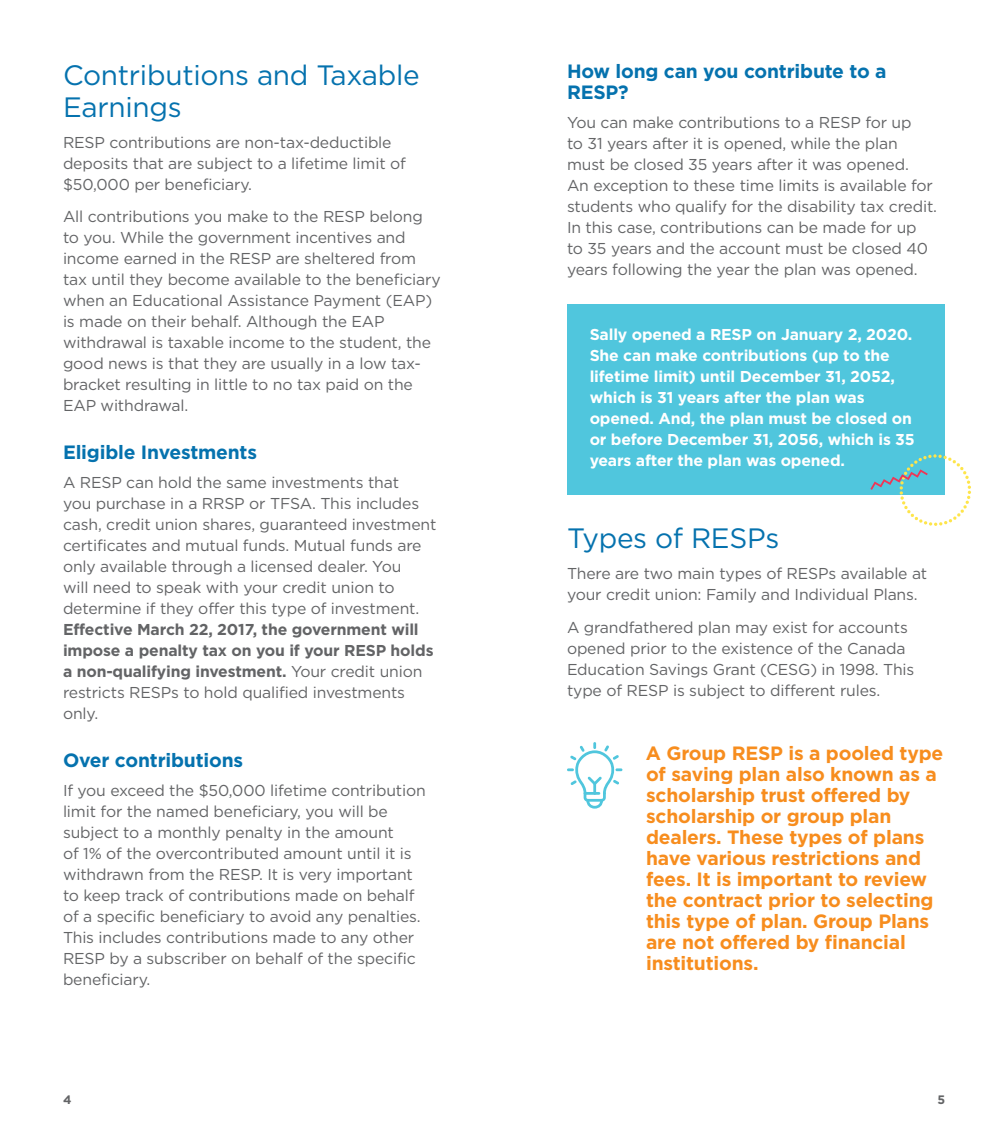
<style>
.page{position:relative;width:1008px;height:1134px;background:#fff}
.page>*{position:absolute;margin:0;border:0;box-sizing:border-box;transform-origin:0 0}
.t1{font:28px/31.5px "Gotham";letter-spacing:-.01em;color:#0572ae}
.t2{font:700 19.25px/21px "Gotham";letter-spacing:-.01em;color:#f78d1e}
.t3{font:700 19.25px/21px "Gotham";letter-spacing:-.01em;color:#0572ae}
.t4{font:15.75px/21px "Gotham";letter-spacing:-.01em;color:#636466}
.t5{font:700 15.75px/21px "Gotham";letter-spacing:-.01em;color:#fff}
.t6{font:700 15.75px/21px "Gotham";letter-spacing:-.01em;color:#636466}
.t7{font:700 12.25px "Gotham";color:#636466}
.s1{font-weight:400}
</style>
<div class="page">
<div style="left:567px;top:304px;width:378px;height:191px;background:#50c6dd"></div>
<svg style="left:870px;top:454px;width:101px;height:72px"></svg>
<svg style="left:567px;top:742px;width:55px;height:67px"></svg>
<h1 class="t1" style="left:63px;top:59px;width:358px">Contributions and Taxable<br>Earnings</h1>
<p class="t4" style="left:63px;top:132px;width:344px">RESP contributions are non-tax-deductible deposits that are subject to a lifetime limit of $50,000 per beneficiary.</p>
<p class="t4" style="left:63px;top:206px;width:379px">All contributions you make to the RESP belong to you. While the government incentives and income earned in the RESP are sheltered from tax until they become available to the beneficiary when an Educational Assistance Payment (EAP) is made on their behalf. Although the EAP withdrawal is taxable income to the student, the good news is that they are usually in a low tax&shy;bracket resulting in little to no tax paid on the EAP withdrawal.</p>
<p class="t3" style="left:63px;top:442px;width:196px">Eligible Investments</p>
<p class="t4" style="left:63px;top:472px;width:375px">A RESP can hold the same investments that<br>you purchase in a RRSP or TFSA. This includes cash, credit union shares, guaranteed investment certificates and mutual funds. Mutual funds are only available through a licensed dealer. You<br>will need to speak with your credit union to determine if they offer this type of investment.</p>
<p class="t6" style="left:63px;top:619px;width:372px">Effective March 22, 2017, the government will impose a penalty tax on you if your RESP holds a non-qualifying investment. <span class="s1">Your credit union restricts RESPs to hold qualified investments only.</span></p>
<p class="t3" style="left:63px;top:750px;width:182px">Over contributions</p>
<p class="t4" style="left:63px;top:780px;width:364px">If you exceed the $50,000 lifetime contribution limit for the named beneficiary, you will be subject to a monthly penalty in the amount<br>of 1% of the overcontributed amount until it is withdrawn from the RESP. It is very important to keep track of contributions made on behalf of a specific beneficiary to avoid any penalties.<br>This includes contributions made to any other RESP by a subscriber on behalf of the specific beneficiary.</p>
<p class="t3" style="left:567px;top:61px;width:321px">How long can you contribute to a<br>RESP?</p>
<p class="t4" style="left:567px;top:112px;width:372px">You can make contributions to a RESP for up<br>to 31 years after it is opened, while the plan must be closed 35 years after it was opened.<br>An exception to these time limits is available for students who qualify for the disability tax credit.<br>In this case, contributions can be made for up<br>to 35 years and the account must be closed 40 years following the year the plan was opened.</p>
<p class="t5" style="left:590px;top:324px;width:327px">Sally opened a RESP on January 2, 2020.<br>She can make contributions (up to the lifetime limit) until December 31, 2052, which is 31 years after the plan was opened. And, the plan must be closed on or before December 31, 2056, which is 35 years after the plan was opened.</p>
<h1 class="t1" style="left:567px;top:522px;width:214px">Types of RESPs</h1>
<p class="t4" style="left:567px;top:563px;width:362px">There are two main types of RESPs available at your credit union: Family and Individual Plans.</p>
<p class="t4" style="left:567px;top:616px;width:349px">A grandfathered plan may exist for accounts opened prior to the existence of the Canada Education Savings Grant (CESG) in 1998. This type of RESP is subject to different rules.</p>
<p class="t2" style="left:646px;top:743px;width:299px">A Group RESP is a pooled type of saving plan also known as a scholarship trust offered by scholarship or group plan dealers. These types of plans have various restrictions and fees. It is important to review the contract prior to selecting this type of plan. Group Plans are not offered by financial institutions.</p>
<p class="t7" style="left:63px;top:1091px;width:10px">4</p>
<p class="t7" style="left:937px;top:1091px;width:9px">5</p>
</div>
